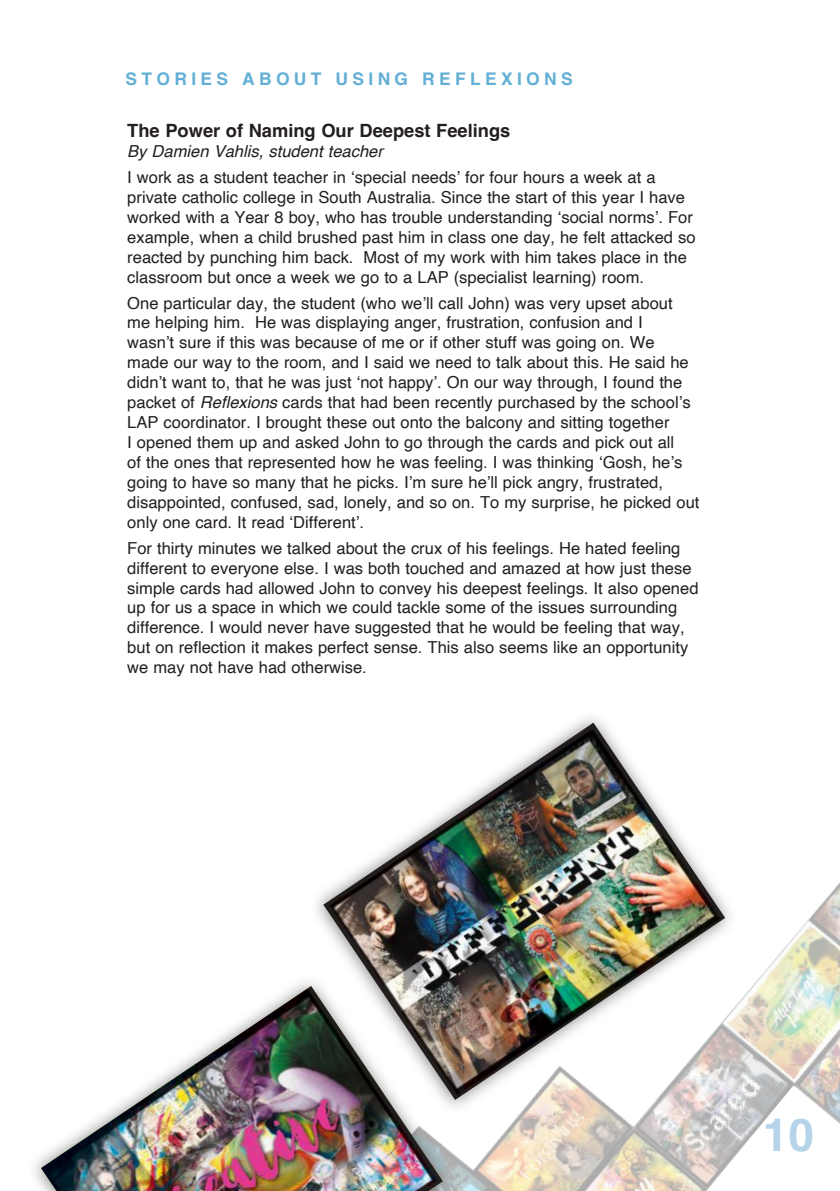
<style>
.page{position:relative;width:840px;height:1191px;background:#fff}
.page>*{position:absolute;margin:0;border:0;box-sizing:border-box;transform-origin:0 0}
.t1{font:700 46px "Helvetica";color:#b5d4e9}
.t2{font:700 18.2px "Helvetica";color:#241f1f}
.t3{font:700 17.4px "Helvetica";letter-spacing:.25em;color:#63afd5}
.t4{font:16.6px/20px "Helvetica";color:#241f1f}
.t5{font:italic 16.6px "Helvetica";color:#241f1f}
.s1{font-style:italic}
</style>
<div class="page">
<img style="left:406px;top:722px;width:275px;height:116px">
<img style="left:316px;top:838px;width:523px;height:353px">
<div style="left:26px;top:972px;width:429px;height:219px;background:#241f1f;opacity:.52"></div>
<img style="left:41px;top:986px;width:401px;height:205px">
<p class="t3" style="left:125px;top:68px;width:448px">STORIES ABOUT USING REFLEXIONS</p>
<p class="t2" style="left:127px;top:120px;width:384px">The Power of Naming Our Deepest Feelings</p>
<p class="t5" style="left:127px;top:138px;width:257px">By Damien Vahlis, student teacher</p>
<p class="t4" style="left:127px;top:168px;width:569px">I work as a student teacher in ‘special needs’ for four hours a week at a private catholic college in South Australia. Since the start of this year I have worked with a Year 8 boy, who has trouble understanding ‘social norms’. For example, when a child brushed past him in class one day, he felt attacked so reacted by punching him back. Most of my work with him takes place in the classroom but once a week we go to a LAP (specialist learning) room.</p>
<p class="t4" style="left:127px;top:293px;width:573px">One particular day, the student (who we’ll call John) was very upset about me helping him. He was displaying anger, frustration, confusion and I<br>wasn’t sure if this was because of me or if other stuff was going on. We made our way to the room, and I said we need to talk about this. He said he didn’t want to, that he was just ‘not happy’. On our way through, I found the packet of <span class="s1">Reflexions</span> cards that had been recently purchased by the school’s LAP coordinator. I brought these out onto the balcony and sitting together<br>I opened them up and asked John to go through the cards and pick out all<br>of the ones that represented how he was feeling. I was thinking ‘Gosh, he’s going to have so many that he picks. I’m sure he’ll pick angry, frustrated, disappointed, confused, sad, lonely, and so on. To my surprise, he picked out only one card. It read ‘Different’.</p>
<p class="t4" style="left:127px;top:538px;width:572px">For thirty minutes we talked about the crux of his feelings. He hated feeling different to everyone else. I was both touched and amazed at how just these simple cards had allowed John to convey his deepest feelings. It also opened up for us a space in which we could tackle some of the issues surrounding difference. I would never have suggested that he would be feeling that way, but on reflection it makes perfect sense. This also seems like an opportunity we may not have had otherwise.</p>
<h1 class="t1" style="left:762px;top:1106px;width:53px">10</h1>
</div>
